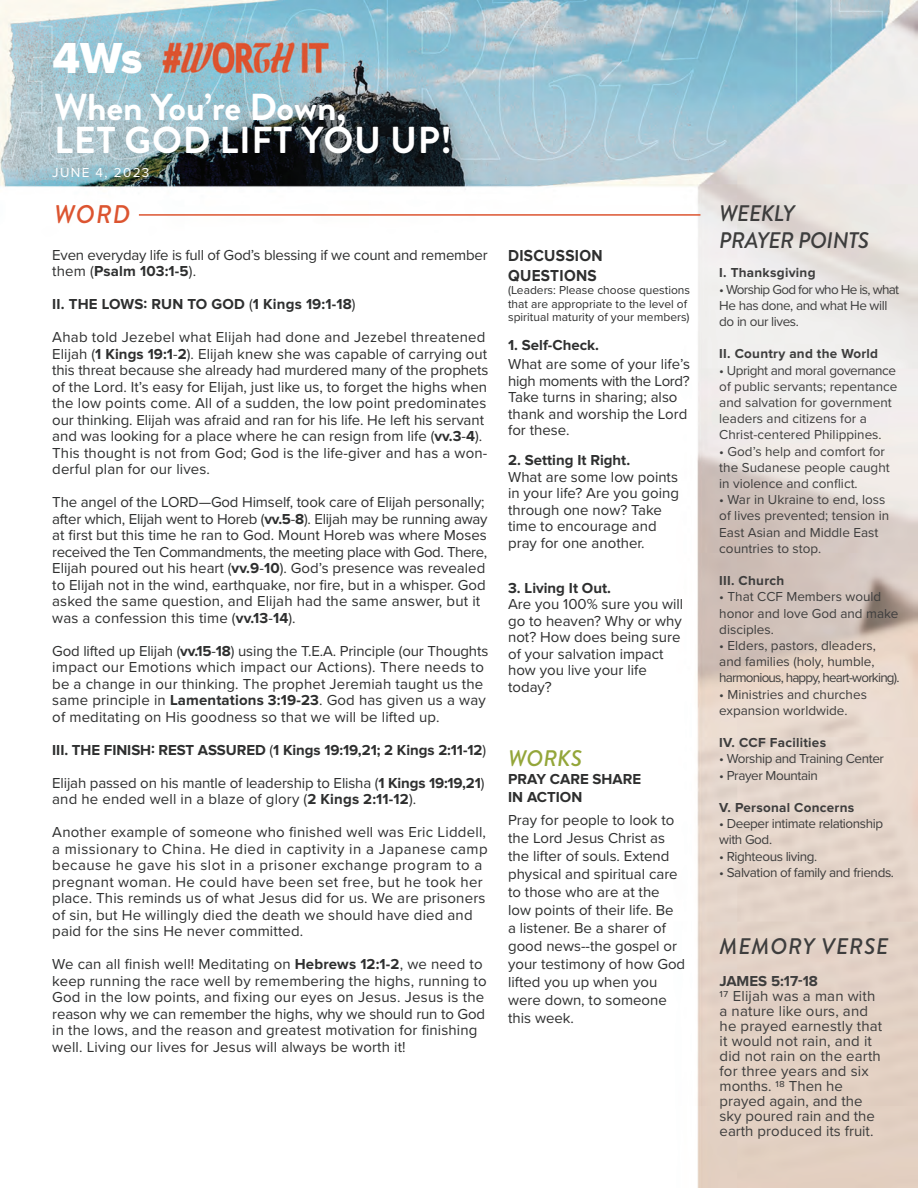
<style>
.page{position:relative;width:918px;height:1188px;background:#fff}
.page>*{position:absolute;margin:0;border:0;box-sizing:border-box;transform-origin:0 0}
.t1{font:45px "Proxima Nova Extrabld";color:#fff}
.t2{font:700 37.5px/33px "Brandon Grotesque";letter-spacing:.005em;color:#fff}
.t3{font:italic 500 25.5px "Brandon Grotesque";color:#dc5430}
.t4{font:italic 500 22.5px/27px "Brandon Grotesque";letter-spacing:-.02em;color:#3d3d3d}
.t5{font:italic 500 22.5px "Brandon Grotesque";letter-spacing:.04em;color:#3d3d3d}
.t6{font:italic 500 22.5px "Brandon Grotesque";color:#94a63a}
.t7{font:700 16.5px/19.5px "Proxima Nova";letter-spacing:.02em;color:#2e2f2f;scale:.93 1}
.t8{font:15px/16.5px "Proxima Nova";color:#2e2f2f}
.t9{font:15px/15px "Proxima Nova";letter-spacing:.01em;color:#3d3d3d}
.t10{font:700 15px/18px "Proxima Nova";color:#2e2f2f}
.t11{font:700 15px "Proxima Nova";color:#3d3d3d}
.t12{font:13.5px/16.2px "Proxima Nova";color:#3d3d3d}
.t13{font:13.5px/16.2px "Proxima Nova";letter-spacing:-.03em;color:#3d3d3d}
.t14{font:700 13.5px "Proxima Nova";letter-spacing:.02em;color:#3d3d3d}
.t15{font:13.5px "Proxima Nova";color:#fff}
.t16{font:12px/13.5px "Proxima Nova";color:#2e2f2f}
.s1{font-weight:700}
.s2{font-weight:400}
</style>
<div class="page">
<img style="left:0;top:0;width:918px;height:1188px">
<hr style="left:139px;top:214px;width:561px;height:2px;background:#dc5430">
<h1 class="t1" style="left:52px;top:32px;width:92px">4Ws</h1>
<h2 class="t2" style="left:54px;top:91px;width:400px">When You’re Down,<br>LET GOD LIFT YOU UP!</h2>
<p class="t15" style="left:52px;top:162px;width:99px">JUNE 4, 2023</p>
<h3 class="t3" style="left:54px;top:196px;width:78px">WORD</h3>
<p class="t8" style="left:52px;top:246px;width:437px">Even everyday life is full of God’s blessing if we count and remember them (<span class="s1">Psalm 103:1-5</span>).</p>
<p class="t10" style="left:52px;top:296px;width:305px">II. THE LOWS: RUN TO GOD <span class="s2">(</span>1 Kings 19:1-18<span class="s2">)</span></p>
<p class="t8" style="left:52px;top:328px;width:438px">Ahab told Jezebel what Elijah had done and Jezebel threatened Elijah (<span class="s1">1 Kings 19:1</span>-<span class="s1">2</span>). Elijah knew she was capable of carrying out this threat because she already had murdered many of the prophets of the Lord. It’s easy for Elijah, just like us, to forget the highs when the low points come. All of a sudden, the low point predominates our thinking. Elijah was afraid and ran for his life. He left his servant and was looking for a place where he can resign from life (<span class="s1">vv.3</span>-<span class="s1">4</span>).<br>This thought is not from God; God is the life-giver and has a won&shy;derful plan for our lives.</p>
<p class="t8" style="left:52px;top:493px;width:437px">The angel of the LORD—God Himself, took care of Elijah personally; after which, Elijah went to Horeb (<span class="s1">vv.5</span>-<span class="s1">8</span>). Elijah may be running away at first but this time he ran to God. Mount Horeb was where Moses received the Ten Commandments, the meeting place with God. There, Elijah poured out his heart (<span class="s1">vv.9</span>-<span class="s1">10</span>). God’s presence was revealed to Elijah not in the wind, earthquake, nor fire, but in a whisper. God asked the same question, and Elijah had the same answer, but it was a confession this time (<span class="s1">vv.13</span>-<span class="s1">14</span>).</p>
<p class="t8" style="left:52px;top:642px;width:438px">God lifted up Elijah (<span class="s1">vv.15</span>-<span class="s1">18</span>) using the T.E.A. Principle (our Thoughts impact our Emotions which impact our Actions). There needs to be a change in our thinking. The prophet Jeremiah taught us the same principle in <span class="s1">Lamentations 3:19-23</span>. God has given us a way of meditating on His goodness so that we will be lifted up.</p>
<p class="t10" style="left:52px;top:742px;width:435px">III. THE FINISH: REST ASSURED <span class="s2">(</span>1 Kings 19:19,21; 2 Kings 2:11-12<span class="s2">)</span></p>
<p class="t8" style="left:52px;top:774px;width:434px">Elijah passed on his mantle of leadership to Elisha (<span class="s1">1 Kings 19:19,21</span>) and he ended well in a blaze of glory (<span class="s1">2 Kings 2:11-12</span>).</p>
<p class="t8" style="left:52px;top:823px;width:437px">Another example of someone who finished well was Eric Liddell, a missionary to China. He died in captivity in a Japanese camp because he gave his slot in a prisoner exchange program to a pregnant woman. He could have been set free, but he took her place. This reminds us of what Jesus did for us. We are prisoners of sin, but He willingly died the death we should have died and paid for the sins He never committed.</p>
<p class="t8" style="left:52px;top:955px;width:436px">We can all finish well! Meditating on <span class="s1">Hebrews 12:1-2</span>, we need to keep running the race well by remembering the highs, running to God in the low points, and fixing our eyes on Jesus. Jesus is the reason why we can remember the highs, why we should run to God in the lows, and the reason and greatest motivation for finishing well. Living our lives for Jesus will always be worth it!</p>
<p class="t7" style="left:508px;top:247px;width:103px">DISCUSSION<br>QUESTIONS</p>
<p class="t16" style="left:508px;top:283px;width:184px">(Leaders: Please choose questions that are appropriate to the level of spiritual maturity of your members)</p>
<p class="t10" style="left:508px;top:336px;width:93px">1. Self-Check.</p>
<p class="t8" style="left:508px;top:355px;width:183px">What are some of your life’s high moments with the Lord?<br>Take turns in sharing; also thank and worship the Lord for these.</p>
<p class="t10" style="left:508px;top:452px;width:124px">2. Setting It Right.</p>
<p class="t8" style="left:508px;top:468px;width:172px">What are some low points in your life? Are you going through one now? Take time to encourage and pray for one another.</p>
<p class="t10" style="left:508px;top:579px;width:104px">3. Living It Out.</p>
<p class="t8" style="left:508px;top:595px;width:177px">Are you 100% sure you will go to heaven? Why or why not? How does being sure of your salvation impact how you live your life today?</p>
<h3 class="t6" style="left:508px;top:742px;width:75px">WORKS</h3>
<p class="t10" style="left:508px;top:770px;width:135px">PRAY CARE SHARE<br>IN ACTION</p>
<p class="t8" style="left:508px;top:811px;width:179px;line-height:18px">Pray for people to look to the Lord Jesus Christ as the lifter of souls. Extend physical and spiritual care to those who are at the low points of their life. Be<br>a listener. Be a sharer of good news--the gospel or your testimony of how God lifted you up when you were down, to someone this week.</p>
<h3 class="t4" style="left:719px;top:200px;width:152px">WEEKLY<br>PRAYER POINTS</h3>
<p class="t14" style="left:719px;top:267px;width:98px">I. Thanksgiving</p>
<p class="t13" style="left:719px;top:280px;width:181px">• Worship God for who He is, what<br>He has done, and what He will do in our lives.</p>
<p class="t14" style="left:719px;top:348px;width:160px">II. Country and the World</p>
<p class="t12" style="left:719px;top:361px;width:180px">• Upright and moral governance of public servants; repentance and salvation for government leaders and citizens for a<br>Christ-centered Philippines.</p>
<p class="t12" style="left:719px;top:442px;width:172px">• God’s help and comfort for the Sudanese people caught in violence and conflict.</p>
<p class="t12" style="left:719px;top:491px;width:171px">• War in Ukraine to end, loss of lives prevented; tension in<br>East Asian and Middle East countries to stop.</p>
<p class="t14" style="left:719px;top:575px;width:67px">III. Church</p>
<p class="t12" style="left:719px;top:588px;width:181px">• That CCF Members would honor and love God and make disciples.</p>
<p class="t12" style="left:719px;top:637px;width:182px">• Elders, pastors, dleaders, and families (holy, humble, harmonious, happy, heart-working).</p>
<p class="t12" style="left:719px;top:685px;width:149px">• Ministries and churches expansion worldwide.</p>
<p class="t14" style="left:719px;top:737px;width:108px">IV. CCF Facilities</p>
<p class="t13" style="left:719px;top:750px;width:166px">• Worship and Training Center</p>
<p class="t13" style="left:719px;top:766px;width:100px">• Prayer Mountain</p>
<p class="t14" style="left:719px;top:801px;width:137px">V. Personal Concerns</p>
<p class="t13" style="left:719px;top:815px;width:165px">• Deeper intimate relationship with God.</p>
<p class="t13" style="left:719px;top:847px;width:99px">• Righteous living.</p>
<p class="t13" style="left:719px;top:864px;width:176px">• Salvation of family and friends.</p>
<h3 class="t5" style="left:720px;top:931px;width:171px">MEMORY VERSE</h3>
<p class="t11" style="left:720px;top:974px;width:100px">JAMES 5:17-18</p>
<p class="t9" style="left:720px;top:988px;width:164px">17 Elijah was a man with a nature like ours, and he prayed earnestly that it would not rain, and it did not rain on the earth for three years and six months. 18 Then he prayed again, and the sky poured rain and the earth produced its fruit.</p>
</div>
